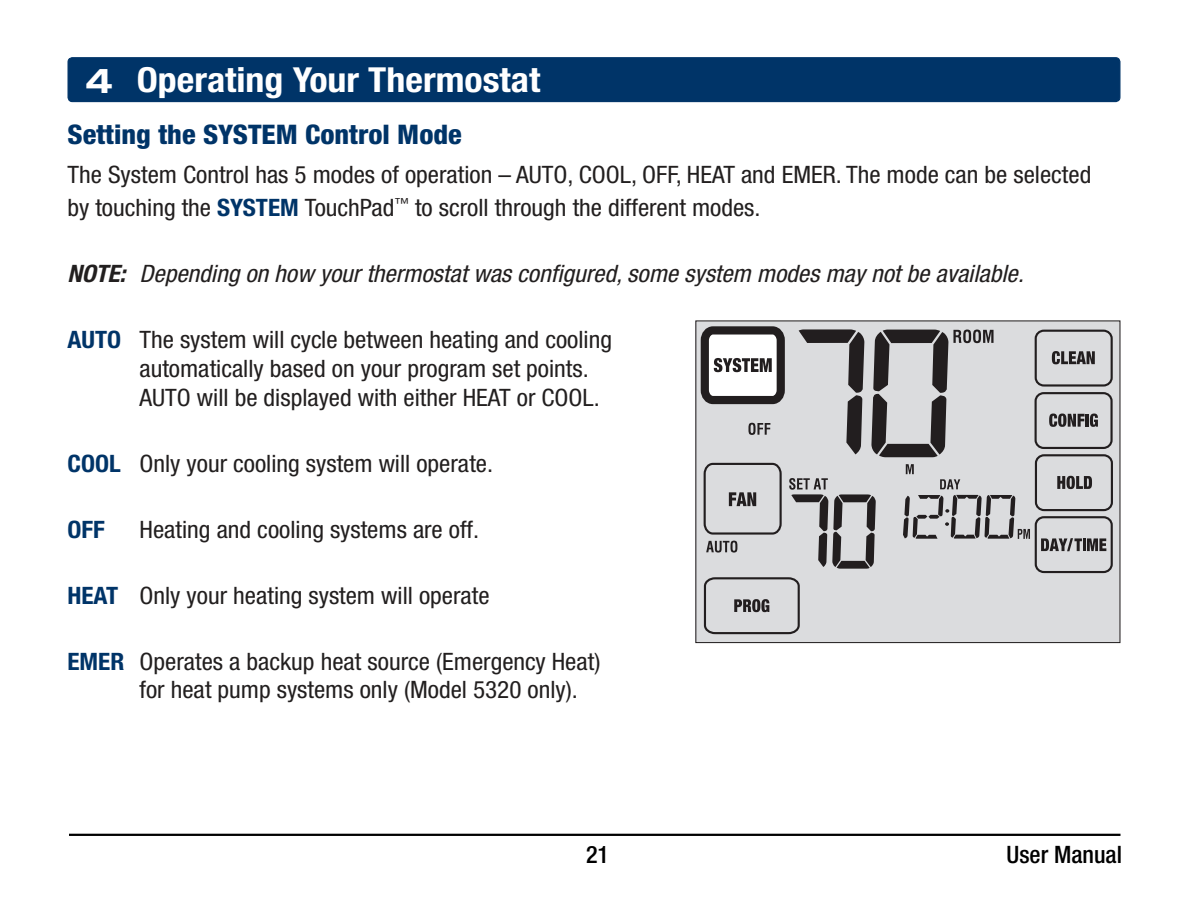
<style>
.page{position:relative;width:1188px;height:918px;background:#fff}
.page>*{position:absolute;margin:0;border:0;box-sizing:border-box;transform-origin:0 0}
.t1{font:700 condensed 34.5px "Helvetica Neue LT Std";color:#fff;scale:1.1 1}
.t2{font:800 condensed 27px "Helvetica Neue LT Std";color:#003468;scale:1.05 1}
.t3{font:condensed 24px/28.8px "Helvetica Neue LT Std";color:#221f1f;scale:1.05 1}
.t4{font:italic condensed 24px "Helvetica Neue LT Std";color:#221f1f;scale:1.05 1}
.t5{font:500 condensed 24px "Helvetica Neue LT Std";color:#000}
.t6{font:700 condensed 24px "Helvetica Neue LT Std";color:#003468;scale:1.05 1}
.s1{font-stretch:expanded}
.s2{font-weight:700;color:#003468}
.s3{font-weight:700}
</style>
<div class="page">
<div style="left:68px;top:58px;width:1052px;height:44px;background:#003468;border-radius:4px"></div>
<div style="left:68px;top:57px;width:1053px;height:45px;border:1px solid #003468;border-radius:4px"></div>
<hr style="left:69px;top:834px;width:1051px;height:2px;background:#000">
<div style="left:696px;top:321px;width:424px;height:322px;background:#dbdcde"></div>
<svg style="left:748px;top:423px;width:22px;height:12px"></svg>
<div style="left:1035px;top:454px;width:78px;height:57px;border:2px solid #221e1f;border-radius:8px"></div>
<svg style="left:1049px;top:414px;width:49px;height:13px"></svg>
<div style="left:1035px;top:330px;width:78px;height:57px;border:2px solid #221e1f;border-radius:8px"></div>
<svg style="left:1057px;top:476px;width:35px;height:13px"></svg>
<div style="left:1035px;top:392px;width:78px;height:57px;border:2px solid #221e1f;border-radius:8px"></div>
<svg style="left:1041px;top:538px;width:65px;height:13px"></svg>
<div style="left:1035px;top:516px;width:78px;height:57px;border:2px solid #221e1f;border-radius:8px"></div>
<svg style="left:799px;top:329px;width:65px;height:125px"></svg>
<svg style="left:703px;top:577px;width:97px;height:58px"></svg>
<svg style="left:703px;top:462px;width:79px;height:91px"></svg>
<svg style="left:871px;top:330px;width:123px;height:127px"></svg>
<svg style="left:903px;top:495px;width:127px;height:44px"></svg>
<svg style="left:940px;top:479px;width:20px;height:10px"></svg>
<svg style="left:906px;top:464px;width:8px;height:10px"></svg>
<svg style="left:789px;top:478px;width:87px;height:91px"></svg>
<svg style="left:1052px;top:351px;width:43px;height:13px"></svg>
<svg style="left:700px;top:326px;width:85px;height:79px;background:#a2a0a1"></svg>
<h1 class="t1" style="left:85px;top:58px;width:415px"><span class="s1">4</span> Operating Your Thermostat</h1>
<p class="t2" style="left:68px;top:118px;width:377px">Setting the SYSTEM Control Mode</p>
<p class="t3" style="left:67px;top:158px;width:977px;line-height:33px">The System Control has 5 modes of operation – AUTO, COOL, OFF, HEAT and EMER. The mode can be selected by touching the <span class="s2">SYSTEM</span> TouchPad<sup>™</sup> to scroll through the different modes.</p>
<p class="t4" style="left:67px;top:260px;width:912px"><span class="s3">NOTE:</span> Depending on how your thermostat was configured, some system modes may not be available.</p>
<p class="t3" style="left:139px;top:325px;width:452px;text-indent:-72px"><span class="s2">AUTO</span> The system will cycle between heating and cooling automatically based on your program set points.<br>AUTO will be displayed with either HEAT or COOL.</p>
<p class="t3" style="left:67px;top:448px;width:407px"><span class="s2">COOL</span> Only your cooling system will operate.</p>
<p class="t6" style="left:67px;top:514px;width:37px">OFF</p>
<p class="t3" style="left:139px;top:514px;width:325px">Heating and cooling systems are off.</p>
<p class="t3" style="left:67px;top:580px;width:404px"><span class="s2">HEAT</span> Only your heating system will operate</p>
<p class="t3" style="left:139px;top:646px;width:441px;text-indent:-72px"><span class="s2">EMER</span> Operates a backup heat source (Emergency Heat) for heat pump systems only (Model 5320 only).</p>
<p class="t5" style="left:586px;top:840px;width:25px">21</p>
<p class="t5" style="left:1006px;top:840px;width:117px">User Manual</p>
</div>
